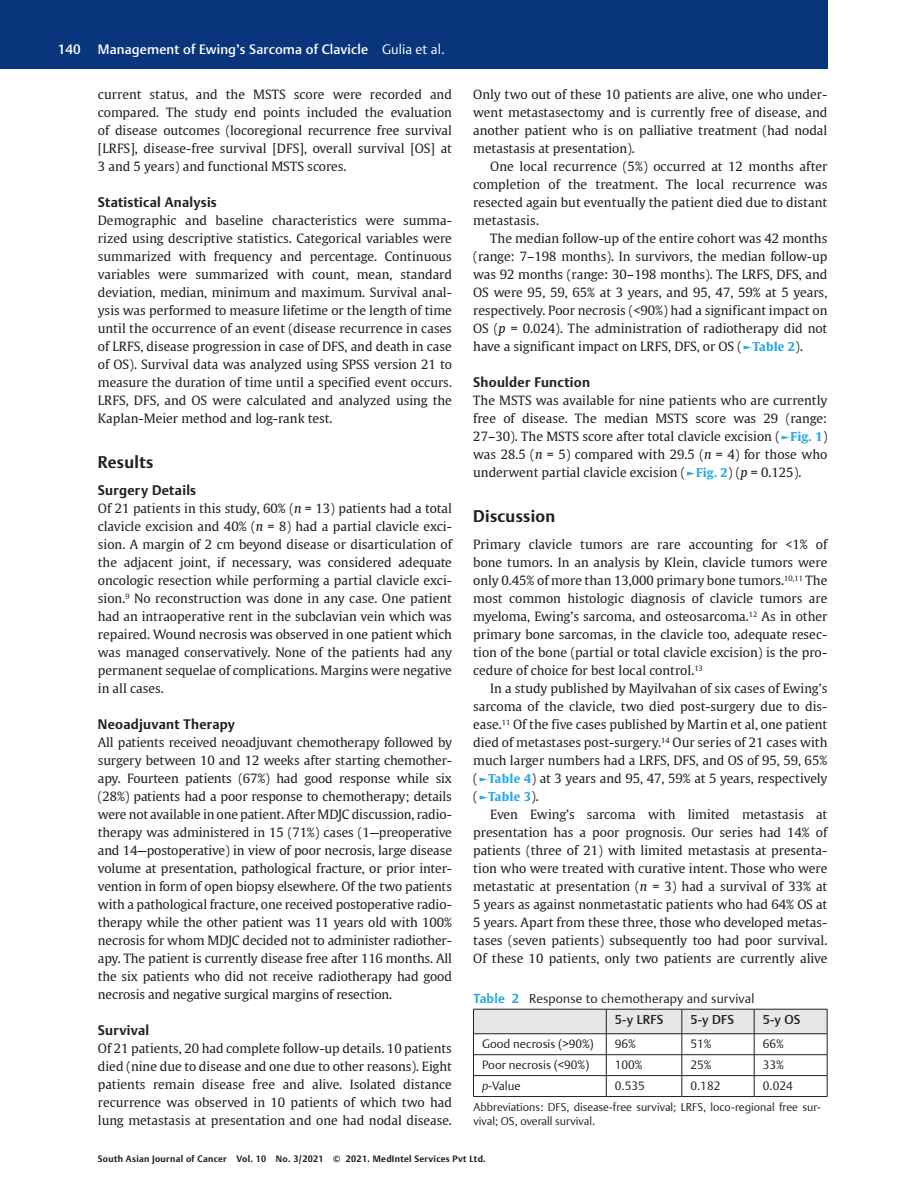
<style>
.page{position:relative;width:904px;height:1200px;background:#fff}
.page>*{position:absolute;margin:0;border:0;box-sizing:border-box;transform-origin:0 0}
.t1{font:700 16.5px "Thieme Argo 2011";letter-spacing:.02em;color:#231f20}
.t2{font:700 13.5px "Thieme Argo 2011";letter-spacing:.02em;color:#231f20}
.t3{font:500 13.5px "Thieme Argo 2011";letter-spacing:.01em;color:#fff}
.t4{font:12.75px/18px "Thieme Gulliver 2011";color:#231f20;text-align:justify}
.t5{font:300 12.75px/20.9px "Thieme Argo 2011";letter-spacing:.015em;color:#231f20}
.t6{font:500 12.75px "Thieme Argo 2011";color:#231f20}
.t7{font:700 12.15px "Thieme Gulliver 2011";letter-spacing:.02em;color:#2baae1}
.t8{font:300 12px "Thieme Argo 2011";color:#231f20}
.t9{font:300 11.25px/13.5px "Thieme Argo 2011";color:#231f20}
.t10{font:700 9px "Thieme Argo 2011";letter-spacing:.03em;color:#231f20}
.s1{font-weight:300}
.s2{font-style:italic}
.s3{font-weight:700;font-size:12.15px;color:#2baae1}
.s4{font-weight:400;font-size:12.75px;color:#231f20}
.s5{font-weight:700;color:#2baae1}
.s6{font-weight:500}
</style>
<div class="page">
<div style="left:0;top:0;width:827px;height:68px;background:#08357c"></div>
<hr style="left:606px;top:1096px;width:75px;height:1px;background:#231f20">
<hr style="left:681px;top:1096px;width:72px;height:1px;background:#231f20">
<svg style="left:473px;top:1009px;width:354px;height:87px"></svg>
<hr style="left:753px;top:1096px;width:74px;height:1px;background:#231f20">
<hr style="left:473px;top:1096px;width:133px;height:1px;background:#231f20">
<p class="t3" style="left:58px;top:41px;width:25px">140</p>
<p class="t3" style="left:98px;top:41px;width:348px">Management of Ewing’s Sarcoma of Clavicle <span class="s1">Gulia et al.</span></p>
<p class="t4" style="left:98px;top:85px;width:355px">current status, and the MSTS score were recorded and compared. The study end points included the evaluation of disease outcomes (locoregional recurrence free survival [LRFS], disease-free survival [DFS], overall survival [OS] at 3 and 5 years) and functional MSTS scores.</p>
<p class="t2" style="left:98px;top:194px;width:120px">Statistical Analysis</p>
<p class="t4" style="left:98px;top:211px;width:355px">Demographic and baseline characteristics were summa&shy;rized using descriptive statistics. Categorical variables were summarized with frequency and percentage. Continuous variables were summarized with count, mean, standard deviation, median, minimum and maximum. Survival anal&shy;ysis was performed to measure lifetime or the length of time until the occurrence of an event (disease recurrence in cases of LRFS, disease progression in case of DFS, and death in case of OS). Survival data was analyzed using SPSS version 21 to measure the duration of time until a specified event occurs.<br>LRFS, DFS, and OS were calculated and analyzed using the Kaplan-Meier method and log-rank test.</p>
<p class="t1" style="left:98px;top:451px;width:57px">Results</p>
<p class="t2" style="left:98px;top:482px;width:100px">Surgery Details</p>
<p class="t4" style="left:98px;top:499px;width:355px">Of 21 patients in this study, 60% (<span class="s2">n</span> = 13) patients had a total clavicle excision and 40% (<span class="s2">n</span> = 8) had a partial clavicle exci&shy;sion. A margin of 2 cm beyond disease or disarticulation of the adjacent joint, if necessary, was considered adequate oncologic resection while performing a partial clavicle exci&shy;sion.<sup>9</sup> No reconstruction was done in any case. One patient had an intraoperative rent in the subclavian vein which was repaired. Wound necrosis was observed in one patient which was managed conservatively. None of the patients had any permanent sequelae of complications. Margins were negative in all cases.</p>
<p class="t2" style="left:98px;top:716px;width:139px">Neoadjuvant Therapy</p>
<p class="t4" style="left:98px;top:733px;width:355px">All patients received neoadjuvant chemotherapy followed by surgery between 10 and 12 weeks after starting chemother&shy;apy. Fourteen patients (67%) had good response while six (28%) patients had a poor response to chemotherapy; details were not available in one patient. After MDJC discussion, radio&shy;therapy was administered in 15 (71%) cases (1—preoperative and 14—postoperative) in view of poor necrosis, large disease volume at presentation, pathological fracture, or prior inter&shy;vention in form of open biopsy elsewhere. Of the two patients with a pathological fracture, one received postoperative radio&shy;therapy while the other patient was 11 years old with 100% necrosis for whom MDJC decided not to administer radiother&shy;apy. The patient is currently disease free after 116 months. All the six patients who did not receive radiotherapy had good necrosis and negative surgical margins of resection.</p>
<p class="t2" style="left:98px;top:1022px;width:53px">Survival</p>
<p class="t4" style="left:98px;top:1039px;width:355px">Of 21 patients, 20 had complete follow-up details. 10 patients died (nine due to disease and one due to other reasons). Eight patients remain disease free and alive. Isolated distance recurrence was observed in 10 patients of which two had lung metastasis at presentation and one had nodal disease.</p>
<p class="t4" style="left:473px;top:85px;width:355px">Only two out of these 10 patients are alive, one who under&shy;went metastasectomy and is currently free of disease, and another patient who is on palliative treatment (had nodal metastasis at presentation).</p>
<p class="t4" style="left:473px;top:157px;width:355px;text-indent:17px">One local recurrence (5%) occurred at 12 months after completion of the treatment. The local recurrence was resected again but eventually the patient died due to distant metastasis.</p>
<p class="t4" style="left:473px;top:229px;width:355px;text-indent:17px">The median follow-up of the entire cohort was 42 months (range: 7–198 months). In survivors, the median follow-up was 92 months (range: 30–198 months). The LRFS, DFS, and OS were 95, 59, 65% at 3 years, and 95, 47, 59% at 5 years, respectively. Poor necrosis (&lt;90%) had a significant impact on OS (<span class="s2">p</span> = 0.024). The administration of radiotherapy did not have a significant impact on LRFS, DFS, or OS (<span class="s3">►Table 2</span>).</p>
<p class="t2" style="left:473px;top:374px;width:118px">Shoulder Function</p>
<p class="t4" style="left:473px;top:391px;width:355px">The MSTS was available for nine patients who are currently free of disease. The median MSTS score was 29 (range:<br>27–30). The MSTS score after total clavicle excision (<span class="s3">►Fig. 1</span>) was 28.5 (<span class="s2">n</span> = 5) compared with 29.5 (<span class="s2">n</span> = 4) for those who underwent partial clavicle excision (<span class="s3">►Fig. 2</span>) (<span class="s2">p</span> = 0.125).</p>
<p class="t1" style="left:473px;top:505px;width:84px">Discussion</p>
<p class="t4" style="left:473px;top:535px;width:355px">Primary clavicle tumors are rare accounting for &lt;1% of bone tumors. In an analysis by Klein, clavicle tumors were only 0.45% of more than 13,000 primary bone tumors.<sup>10,11</sup> The most common histologic diagnosis of clavicle tumors are myeloma, Ewing’s sarcoma, and osteosarcoma.<sup>12</sup> As in other primary bone sarcomas, in the clavicle too, adequate resec&shy;tion of the bone (partial or total clavicle excision) is the pro&shy;cedure of choice for best local control.<sup>13</sup></p>
<p class="t4" style="left:473px;top:679px;width:355px;text-indent:17px">In a study published by Mayilvahan of six cases of Ewing’s sarcoma of the clavicle, two died post-surgery due to dis&shy;ease.<sup>11</sup> Of the five cases published by Martin et al, one patient died of metastases post-surgery.<sup>14</sup> Our series of 21 cases with much larger numbers had a LRFS, DFS, and OS of 95, 59, 65% (<span class="s3">►Table 4</span>) at 3 years and 95, 47, 59% at 5 years, respectively</p>
<p class="t7" style="left:473px;top:787px;width:67px"><span class="s4">(</span>►Table 3<span class="s4">).</span></p>
<p class="t4" style="left:473px;top:805px;width:355px;text-indent:17px">Even Ewing’s sarcoma with limited metastasis at presentation has a poor prognosis. Our series had 14% of patients (three of 21) with limited metastasis at presenta&shy;tion who were treated with curative intent. Those who were metastatic at presentation (<span class="s2">n</span> = 3) had a survival of 33% at 5 years as against nonmetastatic patients who had 64% OS at 5 years. Apart from these three, those who developed metas&shy;tases (seven patients) subsequently too had poor survival.<br>Of these 10 patients, only two patients are currently alive</p>
<p class="t5" style="left:614px;top:988px;width:141px;text-indent:-141px"><span class="s5">Table 2</span> Response to chemotherapy and survival<br><span class="s6">5-y LRFS</span></p>
<p class="t6" style="left:690px;top:1011px;width:45px">5-y DFS</p>
<p class="t6" style="left:762px;top:1011px;width:39px">5-y OS</p>
<p class="t8" style="left:482px;top:1036px;width:113px">Good necrosis (&gt;90%)</p>
<p class="t8" style="left:614px;top:1036px;width:23px">96%</p>
<p class="t8" style="left:690px;top:1036px;width:23px">51%</p>
<p class="t8" style="left:762px;top:1036px;width:23px">66%</p>
<p class="t8" style="left:482px;top:1057px;width:109px">Poor necrosis (&lt;90%)</p>
<p class="t8" style="left:614px;top:1057px;width:29px">100%</p>
<p class="t8" style="left:690px;top:1057px;width:23px">25%</p>
<p class="t8" style="left:762px;top:1057px;width:23px">33%</p>
<p class="t8" style="left:482px;top:1078px;width:40px"><span class="s2">p</span>-Value</p>
<p class="t8" style="left:614px;top:1078px;width:32px">0.535</p>
<p class="t8" style="left:690px;top:1078px;width:32px">0.182</p>
<p class="t8" style="left:762px;top:1078px;width:32px">0.024</p>
<p class="t9" style="left:473px;top:1100px;width:349px">Abbreviations: DFS, disease-free survival; LRFS, loco-regional free sur&shy;vival; OS, overall survival.</p>
<p class="t10" style="left:98px;top:1153px;width:389px">South Asian Journal of Cancer Vol. 10 No. 3/2021 © 2021. MedIntel Services Pvt Ltd.</p>
</div>
